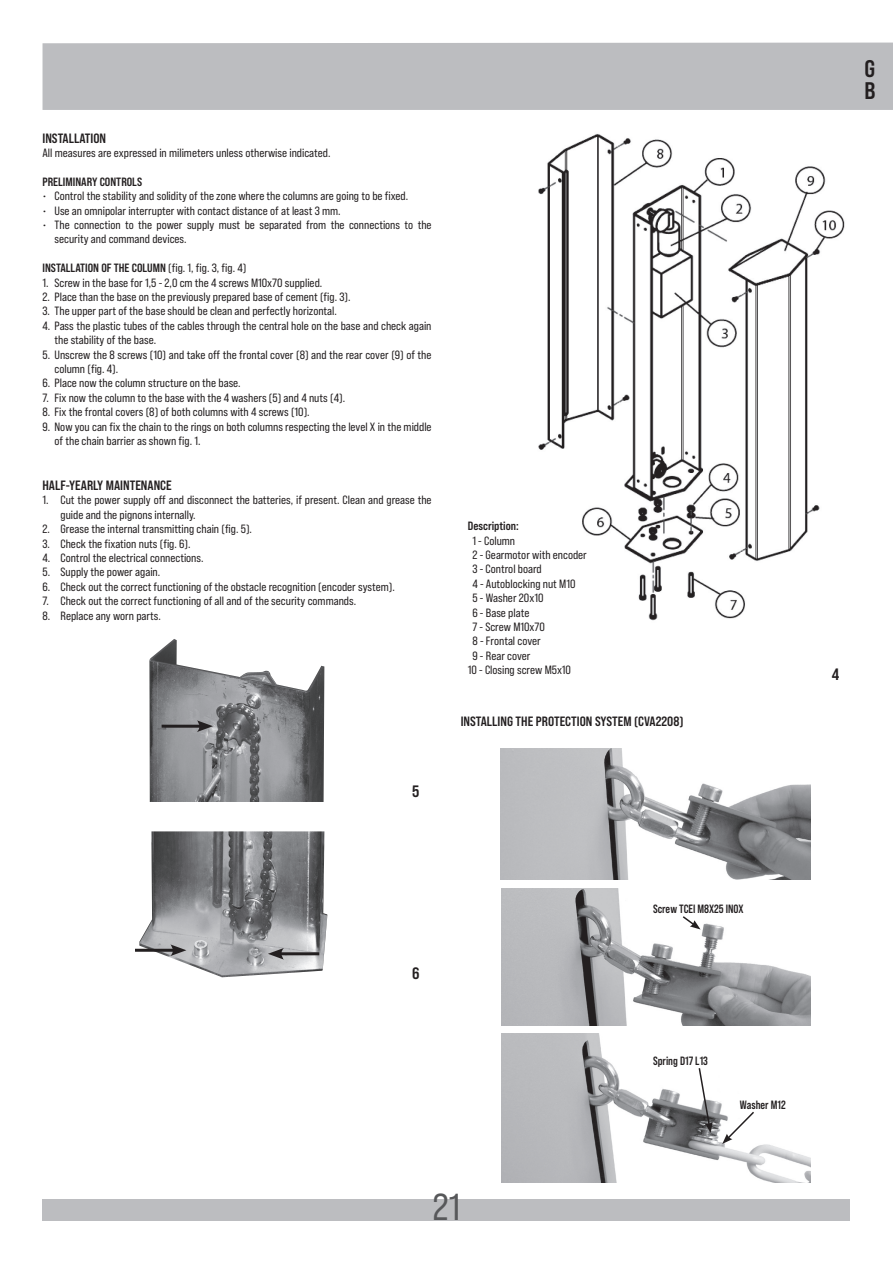
<style>
.page{position:relative;width:893px;height:1263px;background:#fff}
.page>*{position:absolute;margin:0;border:0;box-sizing:border-box;transform-origin:0 0}
.t1{font:37.5px "Bebas Neue Pro Sm E Rg";color:#57585a}
.t2{font:24px/22.5px "Bebas Neue Pro Sm E Bd";color:#231f20}
.t3{font:16.5px "Bebas Neue Pro Sm E Bd";color:#231f20}
.t4{font:13.5px "Bebas Neue Pro Sm E Bd";color:#231f20}
.t5{font:12px/14.4px "Bebas Neue Pro Sm E Rg";color:#231f20}
.t6{font:12px "Bebas Neue Pro Sm E Bd";color:#231f20}
.t7{font:12px "Bebas Neue Pro Sm E Bd";color:#231f20;scale:.92 1}
.s1{font-family:"Bebas Neue Pro Sm E Rg"}
</style>
<div class="page">
<div style="left:43px;top:1199px;width:807px;height:22px;background:#bcbdc0"></div>
<div style="left:43px;top:43px;width:850px;height:67px;background:#bcbdc0"></div>
<img style="left:139px;top:831px;width:189px;height:146px">
<hr style="left:135px;top:949px;width:41px;height:3px;background:#231f20">
<svg style="left:170px;top:944px;width:16px;height:12px"></svg>
<hr style="left:278px;top:952px;width:41px;height:3px;background:#231f20">
<svg style="left:268px;top:948px;width:16px;height:12px"></svg>
<img style="left:149px;top:639px;width:175px;height:163px">
<hr style="left:162px;top:725px;width:41px;height:3px;background:#231f20">
<svg style="left:197px;top:720px;width:16px;height:12px"></svg>
<img style="left:538px;top:133px;width:307px;height:488px">
<img style="left:501px;top:748px;width:309px;height:132px">
<img style="left:501px;top:888px;width:309px;height:137px">
<img style="left:501px;top:1034px;width:309px;height:148px">
<svg style="left:681px;top:915px;width:20px;height:14px"></svg>
<svg style="left:722px;top:1110px;width:34px;height:34px"></svg>
<svg style="left:698px;top:1066px;width:15px;height:67px"></svg>
<p class="t4" style="left:43px;top:130px;width:65px">INSTALLATION</p>
<p class="t5" style="left:43px;top:145px;width:290px">All measures are expressed in milimeters unless otherwise indicated.</p>
<p class="t6" style="left:43px;top:174px;width:101px">PRELIMINARY CONTROLS</p>
<p class="t5" style="left:43px;top:189px;width:367px">• Control the stability and solidity of the zone where the columns are going to be fixed.</p>
<p class="t5" style="left:43px;top:203px;width:300px">• Use an omnipolar interrupter with contact distance of at least 3 mm.</p>
<p class="t5" style="left:55px;top:217px;width:379px;text-indent:-12px">• The connection to the power supply must be separated from the connections to the security and command devices.</p>
<p class="t6" style="left:43px;top:261px;width:205px">INSTALLATION OF THE COLUMN <span class="s1">(fig. 1, fig. 3, fig. 4)</span></p>
<p class="t5" style="left:43px;top:275px;width:281px">1. Screw in the base for 1,5 - 2,0 cm the 4 screws M10x70 supplied.</p>
<p class="t5" style="left:43px;top:289px;width:309px">2. Place than the base on the previously prepared base of cement (fig. 3).</p>
<p class="t5" style="left:43px;top:304px;width:296px">3. The upper part of the base should be clean and perfectly horizontal.</p>
<p class="t5" style="left:55px;top:318px;width:378px;text-indent:-12px">4. Pass the plastic tubes of the cables through the central hole on the base and check again the stability of the base.</p>
<p class="t5" style="left:55px;top:347px;width:378px;text-indent:-12px">5. Unscrew the 8 screws (10) and take off the frontal cover (8) and the rear cover (9) of the column (fig. 4).</p>
<p class="t5" style="left:43px;top:376px;width:200px">6. Place now the column structure on the base.</p>
<p class="t5" style="left:43px;top:390px;width:304px">7. Fix now the column to the base with the 4 washers (5) and 4 nuts (4).</p>
<p class="t5" style="left:43px;top:405px;width:269px">8. Fix the frontal covers (8) of both columns with 4 screws (10).</p>
<p class="t5" style="left:55px;top:419px;width:379px;text-indent:-12px">9. Now you can fix the chain to the rings on both columns respecting the level X in the middle of the chain barrier as shown fig. 1.</p>
<p class="t4" style="left:43px;top:477px;width:131px">HALF-YEARLY MAINTENANCE</p>
<p class="t5" style="left:61px;top:493px;width:373px;text-indent:-18px">1. Cut the power supply off and disconnect the batteries, if present. Clean and grease the guide and the pignons internally.</p>
<p class="t5" style="left:43px;top:522px;width:211px">2. Grease the internal transmitting chain (fig. 5).</p>
<p class="t5" style="left:43px;top:536px;width:150px">3. Check the fixation nuts (fig. 6).</p>
<p class="t5" style="left:43px;top:550px;width:163px">4. Control the electrical connections.</p>
<p class="t5" style="left:43px;top:565px;width:119px">5. Supply the power again.</p>
<p class="t5" style="left:43px;top:579px;width:354px">6. Check out the correct functioning of the obstacle recognition (encoder system).</p>
<p class="t5" style="left:43px;top:594px;width:315px">7. Check out the correct functioning of all and of the security commands.</p>
<p class="t5" style="left:43px;top:608px;width:120px">8. Replace any worn parts.</p>
<h3 class="t3" style="left:412px;top:781px;width:9px">5</h3>
<p class="t6" style="left:468px;top:519px;width:53px">Description:</p>
<p class="t5" style="left:472px;top:533px;width:44px">1 - Column</p>
<p class="t5" style="left:472px;top:547px;width:116px">2 - Gearmotor with encoder</p>
<p class="t5" style="left:472px;top:562px;width:71px">3 - Control board</p>
<p class="t5" style="left:472px;top:576px;width:105px">4 - Autoblocking nut M10</p>
<p class="t5" style="left:472px;top:591px;width:73px">5 - Washer 20x10</p>
<p class="t5" style="left:472px;top:605px;width:59px">6 - Base plate</p>
<p class="t5" style="left:472px;top:619px;width:74px">7 - Screw M10x70</p>
<p class="t5" style="left:472px;top:634px;width:70px">8 - Frontal cover</p>
<p class="t5" style="left:472px;top:648px;width:60px">9 - Rear cover</p>
<p class="t5" style="left:468px;top:663px;width:105px">10 - Closing screw M5x10</p>
<p class="t4" style="left:461px;top:713px;width:224px">INSTALLING THE PROTECTION SYSTEM (CVA2208)</p>
<h3 class="t3" style="left:412px;top:964px;width:9px">6</h3>
<p class="t7" style="left:653px;top:902px;width:100px">Screw TCEI M8X25 INOX</p>
<p class="t7" style="left:653px;top:1054px;width:61px">Spring D17 L13</p>
<p class="t7" style="left:740px;top:1098px;width:51px">Washer M12</p>
<h1 class="t1" style="left:433px;top:1185px;width:29px">21</h1>
<h2 class="t2" style="left:864px;top:57px;width:13px">G<br>B</h2>
<h3 class="t3" style="left:832px;top:664px;width:9px">4</h3>
</div>
